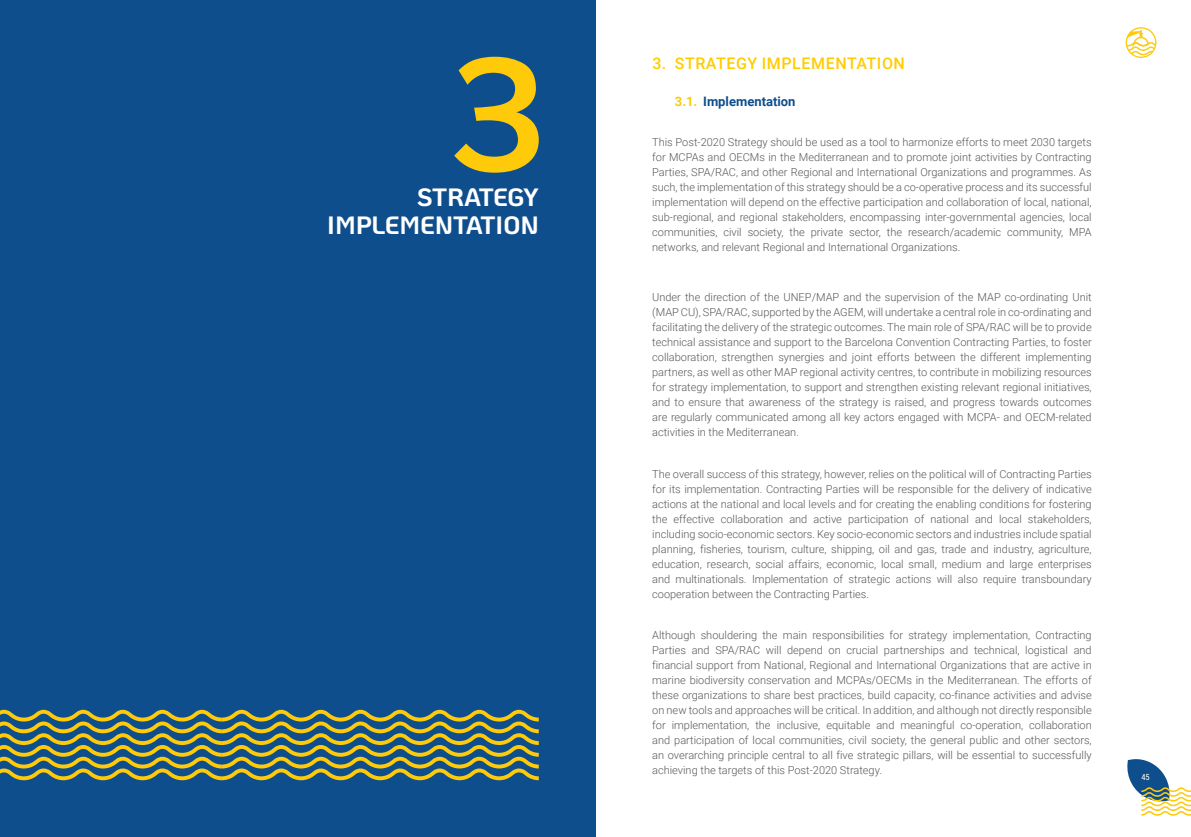
<style>
.page{position:relative;width:1191px;height:837px;background:#fff}
.page>*{position:absolute;margin:0;border:0;box-sizing:border-box;transform-origin:0 0}
.t1{font:700 25px "Ko Ho";color:#fff}
.t2{font:700 25px "Ko Ho";letter-spacing:-.02em;color:#fff}
.sous_titre_X{font:500 16px "Roboto";letter-spacing:.035em;color:#fc0}
.sous_titre_X_X{font:700 13px "Roboto";color:#0f4e8c}
.TXT_STD{font:300 11px/15px "Roboto";color:#57585a;text-align:justify}
.sous_titre_X_X-2{font:300 11px/15px "Roboto";color:#57585a;text-align:justify}
.t3{font:8.5px "Roboto Condensed";color:#fff}
.s1{color:#feca0a}
</style>
<div class="page">
<svg style="left:1127px;top:759px;width:64px;height:56px"></svg>
<div style="left:1125px;top:27px;width:31px;height:31px;border:1px solid #fdcb0a;border-radius:50%"></div>
<svg style="left:1126px;top:30px;width:29px;height:25px"></svg>
<div style="left:0;top:0;width:595px;height:836px;background:#0f4e8c"></div>
<svg style="left:454px;top:57px;width:85px;height:116px"></svg>
<svg style="left:0;top:709px;width:539px;height:72px"></svg>
<p class="t2" style="left:417px;top:176px;width:123px">STRATEGY</p>
<p class="t1" style="left:327px;top:204px;width:213px">IMPLEMENTATION</p>
<p class="sous_titre_X" style="left:652px;top:52px;width:254px">3. STRATEGY IMPLEMENTATION</p>
<p class="sous_titre_X_X" style="left:675px;top:92px;width:122px"><span class="s1">3.1.</span> Implementation</p>
<p class="sous_titre_X_X-2" style="left:652px;top:134px;width:441px">This Post-2020 Strategy should be used as a tool to harmonize efforts to meet 2030 targets for MCPAs and OECMs in the Mediterranean and to promote joint activities by Contracting Parties, SPA/RAC, and other Regional and International Organizations and programmes. As such, the implementation of this strategy should be a co-operative process and its successful implementation will depend on the effective participation and collaboration of local, national, sub-regional, and regional stakeholders, encompassing inter-governmental agencies, local communities, civil society, the private sector, the research/academic community, MPA networks, and relevant Regional and International Organizations.</p>
<p class="TXT_STD" style="left:652px;top:289px;width:441px">Under the direction of the UNEP/MAP and the supervision of the MAP co-ordinating Unit (MAP CU), SPA/RAC, supported by the AGEM, will undertake a central role in co-ordinating and facilitating the delivery of the strategic outcomes. The main role of SPA/RAC will be to provide technical assistance and support to the Barcelona Convention Contracting Parties, to foster collaboration, strengthen synergies and joint efforts between the different implementing partners, as well as other MAP regional activity centres, to contribute in mobilizing resources for strategy implementation, to support and strengthen existing relevant regional initiatives, and to ensure that awareness of the strategy is raised, and progress towards outcomes are regularly communicated among all key actors engaged with MCPA- and OECM-related activities in the Mediterranean.</p>
<p class="TXT_STD" style="left:652px;top:466px;width:441px">The overall success of this strategy, however, relies on the political will of Contracting Parties for its implementation. Contracting Parties will be responsible for the delivery of indicative actions at the national and local levels and for creating the enabling conditions for fostering the effective collaboration and active participation of national and local stakeholders, including socio-economic sectors. Key socio-economic sectors and industries include spatial planning, fisheries, tourism, culture, shipping, oil and gas, trade and industry, agriculture, education, research, social affairs, economic, local small, medium and large enterprises and multinationals. Implementation of strategic actions will also require transboundary cooperation between the Contracting Parties.</p>
<p class="TXT_STD" style="left:652px;top:627px;width:441px">Although shouldering the main responsibilities for strategy implementation, Contracting Parties and SPA/RAC will depend on crucial partnerships and technical, logistical and financial support from National, Regional and International Organizations that are active in marine biodiversity conservation and MCPAs/OECMs in the Mediterranean. The efforts of these organizations to share best practices, build capacity, co-finance activities and advise on new tools and approaches will be critical. In addition, and although not directly responsible for implementation, the inclusive, equitable and meaningful co-operation, collaboration and participation of local communities, civil society, the general public and other sectors, an overarching principle central to all five strategic pillars, will be essential to successfully achieving the targets of this Post-2020 Strategy.</p>
<p class="t3" style="left:1141px;top:771px;width:10px">45</p>
</div>
